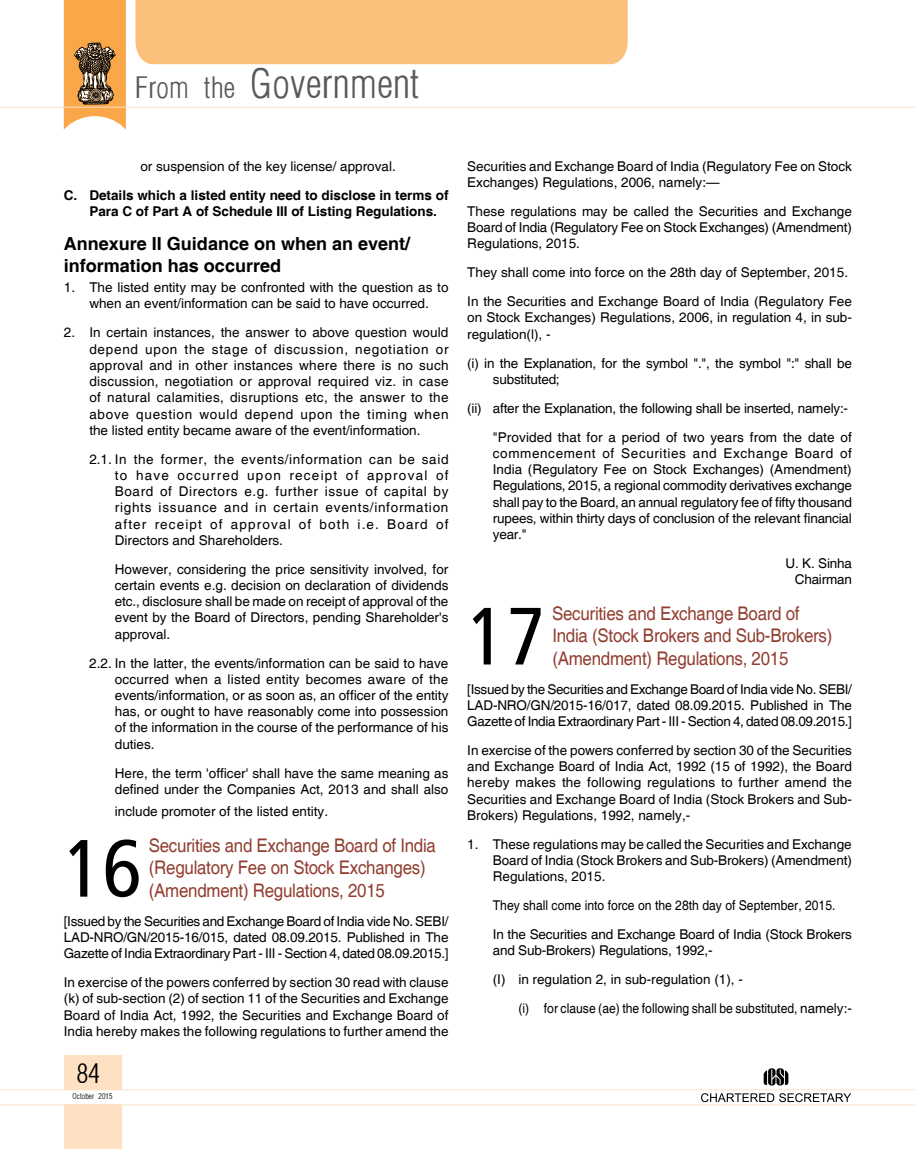
<style>
.page{position:relative;width:915px;height:1149px;background:#fff}
.page>*{position:absolute;margin:0;border:0;box-sizing:border-box;transform-origin:0 0}
.t1{font:condensed 81px "Frutiger";color:#000}
.t2{font:45px "Helvetica Condensed Light Li";color:#58595b}
.t3{font:30px "Helvetica Condensed Light Li";color:#000}
.t4{font:18.75px/22.5px "Helvetica";letter-spacing:-.015em;color:#913e30;scale:.9 1}
.t5{font:700 18px/21.6px "Helvetica";color:#000}
.t6{font:13.5px/16.2px "Helvetica";color:#000;text-align:justify}
.t7{font:13.5px/29px "Helvetica";color:#000;scale:.9 1}
.t8{font:700 13.5px/16.2px "Helvetica";color:#000}
.t9{font:9px "Helvetica Condensed Light Li";color:#000}
.s1{font-size:33px}
</style>
<div class="page">
<svg style="left:763px;top:1068px;width:25px;height:17px"></svg>
<svg style="left:701px;top:1093px;width:149px;height:8px"></svg>
<hr style="left:0;top:1089px;width:914px;height:1px;background:#fee1c2">
<hr style="left:0;top:1104px;width:914px;height:1px;background:#fee1c2">
<div style="left:135px;top:0;width:492px;height:64px;background:#fcc07d"></div>
<div style="left:64px;top:1054px;width:57px;height:35px;background:#fee1c2"></div>
<div style="left:64px;top:1104px;width:57px;height:44px;background:#fee1c2"></div>
<hr style="left:0;top:107px;width:914px;height:1px;background:#fee1c2">
<svg style="left:64px;top:0;width:62px;height:130px;background:#d89b57"></svg>
<h2 class="t2" style="left:135px;top:67px;width:286px"><span class="s1">From the</span> Government</h2>
<p class="t6" style="left:140px;top:158px;width:257px">or suspension of the key license/ approval.</p>
<p class="t8" style="left:89px;top:187px;width:360px;text-indent:-26px">C. Details which a listed entity need to disclose in terms of<br>Para C of Part A of Schedule III of Listing Regulations.</p>
<h3 class="t5" style="left:64px;top:234px;width:348px">Annexure II Guidance on when an event/ information has occurred</h3>
<p class="t6" style="left:64px;top:280px;width:386px;text-align:center">1. The listed entity may be confronted with the question as to when an event/information can be said to have occurred.</p>
<p class="t6" style="left:89px;top:325px;width:360px;text-indent:-26px">2. In certain instances, the answer to above question would depend upon the stage of discussion, negotiation or approval and in other instances where there is no such discussion, negotiation or approval required viz. in case of natural calamities, disruptions etc, the answer to the above question would depend upon the timing when the listed entity became aware of the event/information.</p>
<p class="t6" style="left:115px;top:451px;width:335px;text-indent:-25px">2.1. In the former, the events/information can be said to have occurred upon receipt of approval of Board of Directors e.g. further issue of capital by rights issuance and in certain events/information after receipt of approval of both i.e. Board of Directors and Shareholders.</p>
<p class="t6" style="left:115px;top:561px;width:335px">However, considering the price sensitivity involved, for certain events e.g. decision on declaration of dividends etc., disclosure shall be made on receipt of approval of the event by the Board of Directors, pending Shareholder's approval.</p>
<p class="t6" style="left:115px;top:655px;width:335px;text-indent:-26px">2.2. In the latter, the events/information can be said to have occurred when a listed entity becomes aware of the events/information, or as soon as, an officer of the entity has, or ought to have reasonably come into possession of the information in the course of the performance of his duties.</p>
<p class="t6" style="left:115px;top:765px;width:335px">Here, the term 'officer' shall have the same meaning as defined under the Companies Act, 2013 and shall also</p>
<p class="t6" style="left:115px;top:803px;width:215px">include promoter of the listed entity.</p>
<h1 class="t1" style="left:64px;top:821px;width:79px">16</h1>
<h3 class="t4" style="left:149px;top:834px;width:320px">Securities and Exchange Board of India (Regulatory Fee on Stock Exchanges) (Amendment) Regulations, 2015</h3>
<p class="t6" style="left:64px;top:913px;width:386px">[Issued by the Securities and Exchange Board of India vide No. SEBI/ LAD-NRO/GN/2015-16/015, dated 08.09.2015. Published in The Gazette of India Extraordinary Part - Iii - Section 4, dated 08.09.2015.]</p>
<p class="t6" style="left:64px;top:974px;width:386px">In exercise of the powers conferred by section 30 read with clause (k) of sub-section (2) of section 11 of the Securities and Exchange Board of India Act, 1992, the Securities and Exchange Board of India hereby makes the following regulations to further amend the</p>
<h3 class="t3" style="left:77px;top:1062px;width:25px">84</h3>
<p class="t9" style="left:72px;top:1092px;width:41px">October 2015</p>
<p class="t6" style="left:467px;top:158px;width:386px">Securities and Exchange Board of India (Regulatory Fee on Stock<br>Exchanges) Regulations, 2006, namely:—</p>
<p class="t6" style="left:467px;top:203px;width:386px">These regulations may be called the Securities and Exchange Board of India (Regulatory Fee on Stock Exchanges) (Amendment)<br>Regulations, 2015.</p>
<p class="t6" style="left:467px;top:258px;width:386px;line-height:29px">They shall come into force on the 28th day of September, 2015.<br>In the Securities and Exchange Board of India (Regulatory Fee</p>
<p class="t6" style="left:467px;top:310px;width:386px">on Stock Exchanges) Regulations, 2006, in regulation 4, in sub&shy;regulation(l), -</p>
<p class="t6" style="left:492px;top:355px;width:360px;text-indent:-26px">(i) in the Explanation, for the symbol ".", the symbol ":" shall be substituted;</p>
<p class="t6" style="left:467px;top:394px;width:386px;line-height:29px;text-align:right">(ii) after the Explanation, the following shall be inserted, namely:- "Provided that for a period of two years from the date of</p>
<p class="t6" style="left:492px;top:445px;width:360px">commencement of Securities and Exchange Board of India (Regulatory Fee on Stock Exchanges) (Amendment)<br>Regulations, 2015, a regional commodity derivatives exchange shall pay to the Board, an annual regulatory fee of fifty thousand rupees, within thirty days of conclusion of the relevant financial year."</p>
<p class="t6" style="left:785px;top:555px;width:68px;text-align:right">U. K. Sinha<br>Chairman</p>
<h1 class="t1" style="left:467px;top:589px;width:79px">17</h1>
<h3 class="t4" style="left:552px;top:602px;width:313px">Securities and Exchange Board of<br>India (Stock Brokers and Sub-Brokers) (Amendment) Regulations, 2015</h3>
<p class="t6" style="left:467px;top:681px;width:386px">[Issued by the Securities and Exchange Board of India vide No. SEBI/ LAD-NRO/GN/2015-16/017, dated 08.09.2015. Published in The Gazette of India Extraordinary Part - Iii - Section 4, dated 08.09.2015.]</p>
<p class="t6" style="left:467px;top:742px;width:386px">In exercise of the powers conferred by section 30 of the Securities and Exchange Board of India Act, 1992 (15 of 1992), the Board hereby makes the following regulations to further amend the Securities and Exchange Board of India (Stock Brokers and Sub-Brokers) Regulations, 1992, namely,-</p>
<p class="t6" style="left:492px;top:836px;width:360px;text-indent:-26px">1. These regulations may be called the Securities and Exchange Board of India (Stock Brokers and Sub-Brokers) (Amendment)<br>Regulations, 2015.</p>
<p class="t7" style="left:492px;top:891px;width:400px">They shall come into force on the 28th day of September, 2015.<br>In the Securities and Exchange Board of India (Stock Brokers</p>
<p class="t6" style="left:492px;top:942px;width:221px">and Sub-Brokers) Regulations, 1992,-</p>
<p class="t6" style="left:492px;top:971px;width:251px">(I) in regulation 2, in sub-regulation (1), -</p>
<p class="t7" style="left:518px;top:994px;width:372px">(i) for clause (ae) the following shall be substituted, namely:-</p>
</div>
